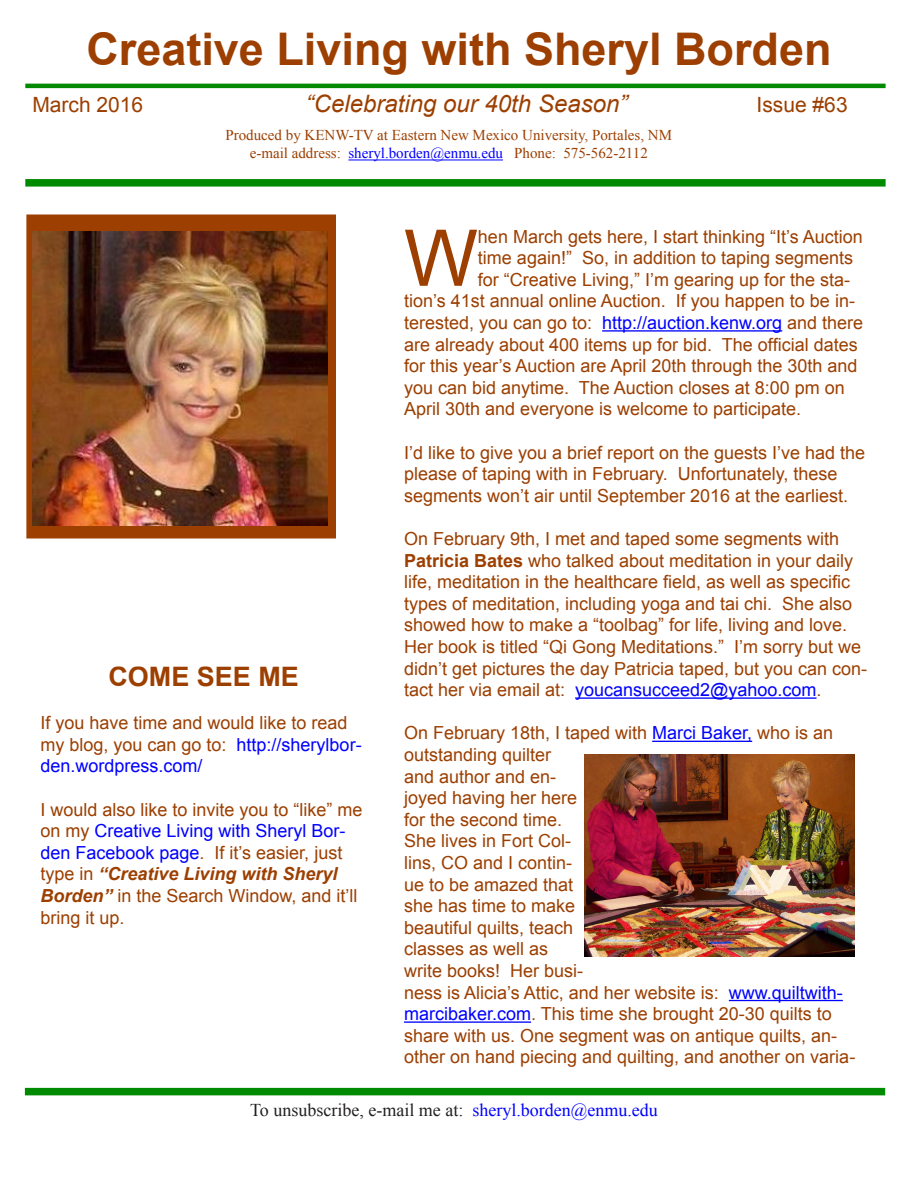
<style>
.page{position:relative;width:918px;height:1188px;background:#fff}
.page>*{position:absolute;margin:0;border:0;box-sizing:border-box;transform-origin:0 0}
.t1{font:78.3px "Arial";color:#9c3f00}
.t2{font:700 45px "Arial";color:#9c3f00}
.t3{font:700 27px "Arial";color:#9c3f00}
.t4{font:italic 24px "Arial";color:#9c3f00}
.t5{font:21px "Arial";color:#9c3f00}
.t6{font:18px/21.6px "Arial";color:#9c3f00}
.t7{font:18px "Times New Roman";color:#231f20}
.t8{font:15px "Times New Roman";color:#9c3f00}
.s1{color:#00f}
.s2{font-weight:700;font-style:italic}
.s3{font-weight:700}
</style>
<div class="page">
<div style="left:26px;top:214px;width:310px;height:324px;background:#9c3f00;border:2px solid #9c3f00"></div>
<hr style="left:348px;top:160px;width:155px;height:1px;background:#00f">
<hr style="left:25px;top:84px;width:861px;height:4px;background:#008a00">
<div style="left:25px;top:179px;width:861px;height:8px;background:#008a00"></div>
<div style="left:25px;top:1088px;width:860px;height:7px;background:#008a00"></div>
<img style="left:32px;top:231px;width:295px;height:295px">
<hr style="left:602px;top:330px;width:180px;height:2px;background:#00f">
<hr style="left:575px;top:697px;width:242px;height:2px;background:#00f">
<hr style="left:652px;top:741px;width:100px;height:1px;background:#00f">
<hr style="left:729px;top:1000px;width:114px;height:1px;background:#00f">
<hr style="left:404px;top:1021px;width:127px;height:2px;background:#00f">
<img style="left:584px;top:754px;width:270px;height:202px">
<p class="t2" style="left:86px;top:19px;width:747px">Creative Living with Sheryl Borden</p>
<p class="t5" style="left:32px;top:91px;width:112px">March 2016</p>
<p class="t4" style="left:306px;top:88px;width:323px">“Celebrating our 40th Season”</p>
<p class="t5" style="left:757px;top:91px;width:93px">Issue #63</p>
<p class="t8" style="left:225px;top:125px;width:448px">Produced by KENW-TV at Eastern New Mexico University, Portales, NM</p>
<p class="t8" style="left:250px;top:143px;width:400px">e-mail address: <span class="s1">sheryl.borden@enmu.edu</span> Phone: 575-562-2112</p>
<p class="t3" style="left:108px;top:659px;width:192px">COME SEE ME</p>
<p class="t6" style="left:40px;top:712px;width:323px">If you have time and would like to read my blog, you can go to: <span class="s1">http://sherylbor&shy;den.wordpress.com/</span></p>
<p class="t6" style="left:40px;top:799px;width:324px">I would also like to invite you to “like” me on my <span class="s1">Creative Living with Sheryl Bor&shy;den Facebook page</span>. If it’s easier, just type in <span class="s2">“Creative Living with Sheryl Borden”</span> in the Search Window, and it’ll bring it up.</p>
<p class="t1" style="left:404px;top:207px;width:75px">W</p>
<p class="t6" style="left:478px;top:226px;width:386px">hen March gets here, I start thinking “It’s Auction</p>
<p class="t6" style="left:478px;top:247px;width:377px">time again!” So, in addition to taping segments</p>
<p class="t6" style="left:478px;top:269px;width:374px">for “Creative Living,” I’m gearing up for the sta-</p>
<p class="t6" style="left:404px;top:290px;width:452px">tion’s 41st annual online Auction. If you happen to be in-</p>
<p class="t6" style="left:404px;top:312px;width:461px">terested, you can go to: <span class="s1">http://auction.kenw.org</span> and there</p>
<p class="t6" style="left:404px;top:334px;width:455px">are already about 400 items up for bid. The official dates</p>
<p class="t6" style="left:404px;top:355px;width:455px">for this year’s Auction are April 20th through the 30th and</p>
<p class="t6" style="left:404px;top:377px;width:442px">you can bid anytime. The Auction closes at 8:00 pm on</p>
<p class="t6" style="left:404px;top:398px;width:399px">April 30th and everyone is welcome to participate.</p>
<p class="t6" style="left:404px;top:442px;width:463px">I’d like to give you a brief report on the guests I’ve had the please of taping with in February. Unfortunately, these segments won’t air until September 2016 at the earliest.</p>
<p class="t6" style="left:404px;top:528px;width:451px">On February 9th, I met and taped some segments with <span class="s3">Patricia Bates</span> who talked about meditation in your daily life, meditation in the healthcare field, as well as specific types of meditation, including yoga and tai chi. She also showed how to make a “toolbag” for life, living and love.</p>
<p class="t6" style="left:404px;top:636px;width:465px">Her book is titled “Qi Gong Meditations.” I’m sorry but we didn’t get pictures the day Patricia taped, but you can con&shy;tact her via email at: <span class="s1">youcansucceed2@yahoo.com</span>.</p>
<p class="t6" style="left:404px;top:722px;width:453px">On February 18th, I taped with <span class="s1">Marci Baker,</span> who is an outstanding quilter<br>and author and en-<br>joyed having her here<br>for the second time.<br>She lives in Fort Col-<br>lins, CO and I contin-<br>ue to be amazed that<br>she has time to make<br>beautiful quilts, teach<br>classes as well as<br>write books! Her busi-<br>ness is Alicia’s Attic, and her website is: <span class="s1">www.quiltwith&shy;marcibaker.com</span>. This time she brought 20-30 quilts to share with us. One segment was on antique quilts, an&shy;other on hand piecing and quilting, and another on varia-</p>
<p class="t7" style="left:250px;top:1097px;width:409px">To unsubscribe, e-mail me at: <span class="s1">sheryl.borden@enmu.edu</span></p>
</div>
